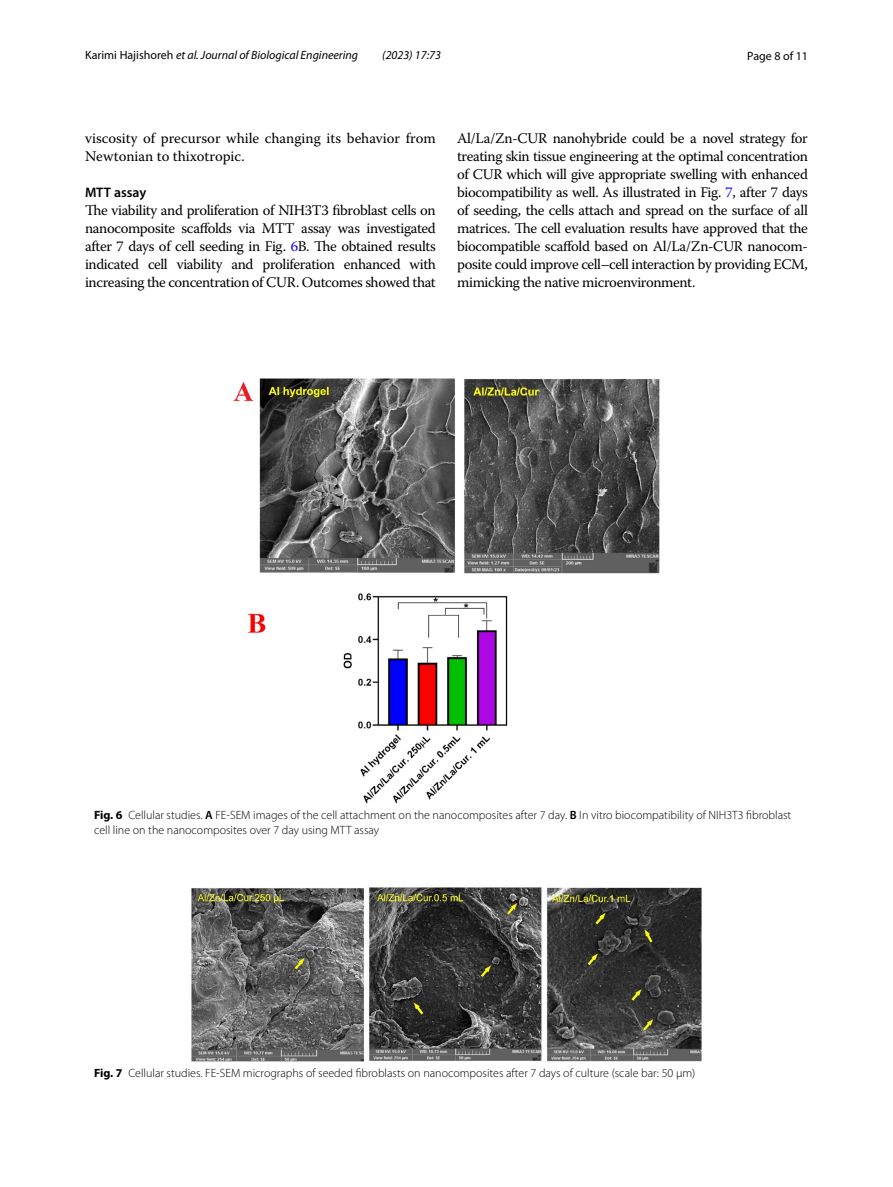
<style>
.page{position:relative;width:893px;height:1187px;background:#fff}
.page>*{position:absolute;margin:0;border:0;box-sizing:border-box;transform-origin:0 0}
.t1{font:14.7px/18px "Warnock Pro";letter-spacing:-.02em;color:#000;text-align:justify}
.t2{font:14.7px/18px "Warnock Pro";color:#000}
.t3{font:600 13.8px "Myriad Pro";color:#000}
.t4{font:300 12px/15px "Myriad Pro";color:#000}
.t5{font:italic 12px "Myriad Pro";color:#000}
.t6{font:12px "Myriad Pro";color:#000}
.s1{font-style:normal}
.s2{color:#00f}
.s3{font-weight:700}
.s4{font-weight:600}
</style>
<div class="page">
<img style="left:234px;top:378px;width:425px;height:425px">
<img style="left:191px;top:887px;width:511px;height:174px">
<p class="t5" style="left:85px;top:48px;width:275px"><span class="s1">Karimi Hajishoreh</span> et al. Journal of Biological Engineering</p>
<p class="t5" style="left:382px;top:48px;width:60px">(2023) 17:73</p>
<p class="t6" style="left:747px;top:48px;width:62px">Page 8 of 11</p>
<p class="t2" style="left:85px;top:128px;width:352px">viscosity of precursor while changing its behavior from<br>Newtonian to thixotropic.</p>
<p class="t3" style="left:85px;top:183px;width:63px">MTT assay</p>
<p class="t1" style="left:85px;top:200px;width:352px">The viability and proliferation of NIH3T3 fibroblast cells on nanocomposite scaffolds via MTT assay was investigated after 7 days of cell seeding in Fig. <span class="s2">6</span>B. The obtained results indicated cell viability and proliferation enhanced with increasing the concentration of CUR. Outcomes showed that</p>
<p class="t1" style="left:457px;top:128px;width:352px">Al/La/Zn-CUR nanohybride could be a novel strategy for treating skin tissue engineering at the optimal concentration of CUR which will give appropriate swelling with enhanced biocompatibility as well. As illustrated in Fig. <span class="s2">7</span>, after 7 days of seeding, the cells attach and spread on the surface of all matrices. The cell evaluation results have approved that the biocompatible scaffold based on Al/La/Zn-CUR nanocom&shy;posite could improve cell–cell interaction by providing ECM, mimicking the native microenvironment.</p>
<p class="t4" style="left:94px;top:807px;width:699px"><span class="s3">Fig. 6</span> Cellular studies. <span class="s4">A</span> FE-SEM images of the cell attachment on the nanocomposites after 7 day. <span class="s4">B</span> In vitro biocompatibility of NIH3T3 fibroblast cell line on the nanocomposites over 7 day using MTT assay</p>
<p class="t4" style="left:94px;top:1065px;width:603px"><span class="s3">Fig. 7</span> Cellular studies. FE-SEM micrographs of seeded fibroblasts on nanocomposites after 7 days of culture (scale bar: 50 µm)</p>
</div>
